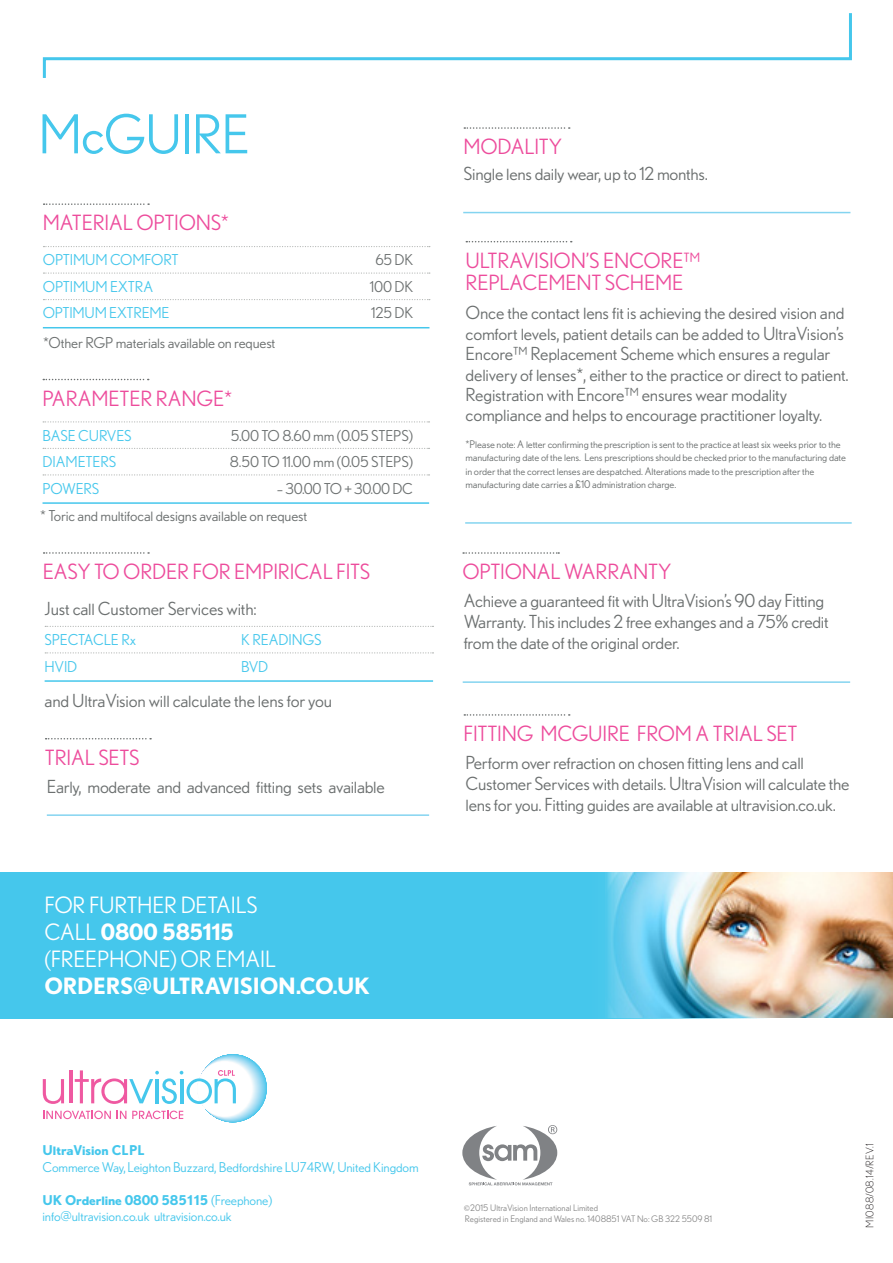
<style>
.page{position:relative;width:893px;height:1263px;background:#fff}
.page>*{position:absolute;margin:0;border:0;box-sizing:border-box;transform-origin:0 0}
.C_Head_Blue_Caps{font:53.4px "Nobel BL";letter-spacing:-.02em;color:#45c7ec}
.C_Head_Blue_Caps-2{font:22.5px/27px "Nobel BL";letter-spacing:-.01em;color:#fff}
.AA_Head_Pink_Caps{font:21px "Nobel BL";letter-spacing:-.01em;color:#ed4c9c}
.Magenta_Head_Dotted{font:21px/22.5px "Nobel BL";letter-spacing:-.01em;color:#ed4c9c}
.Table_Small_text{font:18px/21px "Nobel BL";letter-spacing:-.015em;color:#6c7070}
.Body_Text_Normal{font:18px/20.4px "Nobel BL";letter-spacing:-.01em;color:#6c7070}
.Table_Small_text-2{font:15px "Nobel BL";letter-spacing:-.01em;color:#6c7070}
.Table_Small_text-3{font:15px "Nobel BL";letter-spacing:-.01em;color:#45c7ec}
.Table_small_text_las{font:15px "Nobel BL";letter-spacing:-.02em;color:#45c7ec}
.Table_small_text_las-2{font:15px "Nobel BL";letter-spacing:-.02em;color:#6c7070}
.t1{font:13.5px "Nobel BL";letter-spacing:-.01em;color:#45c7ec}
.t2{font:700 13.5px "Nobel BL";color:#45c7ec}
.Footnote_small_text{font:10.5px/13.5px "Nobel BL";letter-spacing:-.01em;color:#6c7070}
.OV_BODY{font:300 10.5px "Nobel BL";letter-spacing:.025em;color:#231f20}
.t3{font:9px "Nobel BL";color:#878787}
.s1{font-weight:700}
.s2{font-weight:400}
.s3{font-family:"Minion Pro"}
</style>
<div class="page">
<svg style="left:44px;top:552px;width:105px;height:2px"></svg>
<svg style="left:43px;top:379px;width:106px;height:1px"></svg>
<svg style="left:43px;top:421px;width:386px;height:1px"></svg>
<svg style="left:43px;top:448px;width:386px;height:1px"></svg>
<svg style="left:43px;top:474px;width:386px;height:1px"></svg>
<hr style="left:43px;top:502px;width:386px;height:2px;background:#45c7ec">
<svg style="left:464px;top:714px;width:106px;height:2px"></svg>
<svg style="left:44px;top:203px;width:105px;height:2px"></svg>
<svg style="left:43px;top:246px;width:387px;height:1px"></svg>
<svg style="left:43px;top:272px;width:387px;height:2px"></svg>
<svg style="left:43px;top:299px;width:387px;height:1px"></svg>
<hr style="left:43px;top:327px;width:386px;height:1px;background:#45c7ec">
<div style="left:0;top:872px;width:815px;height:147px;background:#45c7ec"></div>
<svg style="left:43px;top:1079px;width:21px;height:25px"></svg>
<hr style="left:69px;top:1070px;width:3px;height:33px;background:#ef59a1">
<svg style="left:75px;top:1070px;width:161px;height:34px"></svg>
<svg style="left:43px;top:1110px;width:68px;height:9px"></svg>
<svg style="left:117px;top:1111px;width:9px;height:8px"></svg>
<svg style="left:132px;top:1110px;width:51px;height:9px"></svg>
<svg style="left:462px;top:1125px;width:95px;height:60px"></svg>
<svg style="left:42px;top:13px;width:810px;height:65px"></svg>
<svg style="left:463px;top:552px;width:96px;height:2px"></svg>
<hr style="left:463px;top:681px;width:387px;height:2px;background:#84d4f0">
<hr style="left:465px;top:522px;width:387px;height:2px;background:#84d4f0">
<svg style="left:45px;top:626px;width:388px;height:1px"></svg>
<svg style="left:45px;top:652px;width:388px;height:1px"></svg>
<hr style="left:45px;top:680px;width:388px;height:2px;background:#45c7ec">
<svg style="left:464px;top:127px;width:106px;height:2px"></svg>
<hr style="left:463px;top:212px;width:387px;height:1px;background:#84d4f0">
<svg style="left:46px;top:738px;width:105px;height:1px"></svg>
<hr style="left:47px;top:814px;width:382px;height:2px;background:#84d4f0">
<img style="left:605px;top:872px;width:288px;height:146px">
<svg style="left:466px;top:241px;width:106px;height:1px"></svg>
<p class="C_Head_Blue_Caps" style="left:38px;top:104px;width:213px">McGUIRE</p>
<p class="AA_Head_Pink_Caps" style="left:43px;top:211px;width:188px">MATERIAL OPTIONS*</p>
<p class="Table_Small_text-3" style="left:43px;top:252px;width:137px">OPTIMUM COMFORT</p>
<p class="Table_Small_text-2" style="left:375px;top:252px;width:40px">65 DK</p>
<p class="Table_Small_text-3" style="left:43px;top:278px;width:112px">OPTIMUM EXTRA</p>
<p class="Table_Small_text-2" style="left:370px;top:278px;width:45px">100 DK</p>
<p class="Table_small_text_las" style="left:43px;top:305px;width:128px">OPTIMUM EXTREME</p>
<p class="Table_small_text_las-2" style="left:371px;top:305px;width:44px">125 DK</p>
<p class="Table_Small_text-2" style="left:43px;top:334px;width:234px">*Other RGP materials available on request</p>
<p class="AA_Head_Pink_Caps" style="left:43px;top:386px;width:191px">PARAMETER RANGE*</p>
<p class="Table_Small_text-3" style="left:43px;top:427px;width:91px">BASE CURVES</p>
<p class="Table_Small_text-2" style="left:231px;top:427px;width:184px">5.00 TO 8.60 mm (0.05 STEPS)</p>
<p class="Table_Small_text-3" style="left:43px;top:453px;width:75px">DIAMETERS</p>
<p class="Table_Small_text-2" style="left:230px;top:453px;width:185px">8.50 TO 11.00 mm (0.05 STEPS)</p>
<p class="Table_small_text_las" style="left:43px;top:480px;width:58px">POWERS</p>
<p class="Table_small_text_las-2" style="left:277px;top:480px;width:138px">– 30.00 TO + 30.00 DC</p>
<p class="Table_Small_text-2" style="left:40px;top:507px;width:268px">* Toric and multifocal designs available on request</p>
<p class="AA_Head_Pink_Caps" style="left:43px;top:560px;width:329px">EASY TO ORDER FOR EMPIRICAL FITS</p>
<p class="Table_Small_text" style="left:45px;top:597px;width:214px">Just call Customer Services with:</p>
<p class="Table_Small_text-3" style="left:45px;top:631px;width:93px">SPECTACLE Rx</p>
<p class="Table_Small_text-3" style="left:241px;top:631px;width:82px">K READINGS</p>
<p class="Table_small_text_las" style="left:45px;top:658px;width:34px">HVID</p>
<p class="Table_small_text_las" style="left:241px;top:658px;width:29px">BVD</p>
<p class="Table_Small_text" style="left:45px;top:690px;width:289px">and UltraVision will calculate the lens for you</p>
<p class="AA_Head_Pink_Caps" style="left:45px;top:745px;width:96px">TRIAL SETS</p>
<p class="Table_Small_text" style="left:47px;top:776px;width:339px">Early, moderate and advanced fitting sets available</p>
<p class="C_Head_Blue_Caps-2" style="left:44px;top:891px;width:327px">FOR FURTHER DETAILS<br>CALL <span class="s1">0800 585115 </span>(FREEPHONE) OR EMAIL<br><span class="s1">ORDERS@ULTRAVISION.CO.UK</span></p>
<p class="AA_Head_Pink_Caps" style="left:464px;top:135px;width:100px">MODALITY</p>
<p class="Table_Small_text" style="left:464px;top:162px;width:246px">Single lens daily wear, up to 12 months.</p>
<p class="Magenta_Head_Dotted" style="left:466px;top:249px;width:236px">ULTRAVISION’S ENCORE™<br>REPLACEMENT SCHEME</p>
<p class="Body_Text_Normal" style="left:466px;top:302px;width:385px">Once the contact lens fit is achieving the desired vision and comfort levels, patient details can be added to UltraVision’s Encore™ Replacement Scheme which ensures a regular delivery of lenses*, either to the practice or direct to patient.<br>Registration with Encore™ ensures wear modality compliance and helps to encourage practitioner loyalty.</p>
<p class="Footnote_small_text" style="left:466px;top:437px;width:382px">*Please note: A letter confirming the prescription is sent to the practice at least six weeks prior to the manufacturing date of the lens. Lens prescriptions should be checked prior to the manufacturing date in order that the correct lenses are despatched. Alterations made to the prescription after the manufacturing date carries a £10 administration charge.</p>
<p class="AA_Head_Pink_Caps" style="left:462px;top:560px;width:211px">OPTIONAL WARRANTY</p>
<p class="Table_Small_text" style="left:464px;top:590px;width:367px">Achieve a guaranteed fit with UltraVision’s 90 day Fitting<br>Warranty. This includes 2 free exhanges and a 75% credit from the date of the original order.</p>
<p class="AA_Head_Pink_Caps" style="left:464px;top:722px;width:336px">FITTING MCGUIRE FROM A TRIAL SET</p>
<p class="Table_Small_text" style="left:465px;top:752px;width:385px">Perform over refraction on chosen fitting lens and call<br>Customer Services with details. UltraVision will calculate the lens for you. Fitting guides are available at ultravision.co.uk.</p>
<p class="t2" style="left:43px;top:1142px;width:104px">UltraVision CLPL</p>
<p class="t1" style="left:43px;top:1159px;width:378px">Commerce Way, Leighton Buzzard, Bedfordshire LU7 4RW, United Kingdom</p>
<p class="t2" style="left:43px;top:1192px;width:231px">UK Orderline 0800 585115 <span class="s2">(Freephone)</span></p>
<p class="t1" style="left:43px;top:1209px;width:191px">info@ultravision.co.uk ultravision.co.uk</p>
<p class="t3" style="left:464px;top:1202px;width:136px"><span class="s3">©</span>2015 UltraVision International Limited</p>
<p class="t3" style="left:465px;top:1213px;width:249px">Registered in England and Wales no. 1408851 VAT No: GB 322 5509 81</p>
<p class="OV_BODY" style="left:864px;top:1227px;width:86px;rotate:-90deg">MI088/08.14/REV.1</p>
</div>
